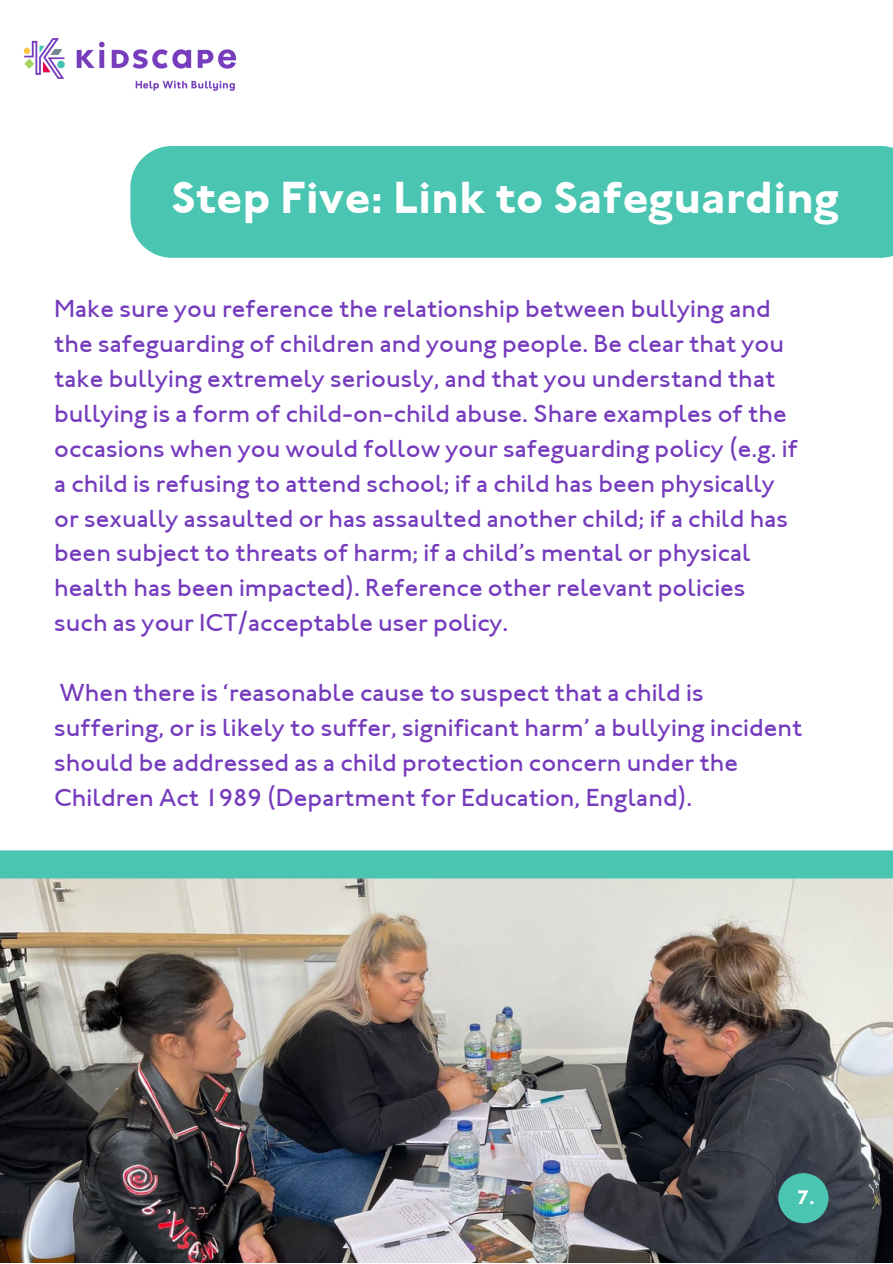
<style>
.page{position:relative;width:893px;height:1264px;background:#fff}
.page>*{position:absolute;margin:0;border:0;box-sizing:border-box;transform-origin:0 0}
.t1{font:46.5px "Johnston ITCTT Bold";color:#fff}
.t2{font:25.5px/34.8px "Johnston Md ITCTT";color:#753bbd}
.t3{font:20.25px "Johnston ITCTT Bold";color:#fff}
</style>
<div class="page">
<img style="left:0;top:878px;width:892px;height:384px">
<div style="left:778px;top:1173px;width:50px;height:50px;background:#49c5b1;border-radius:50%"></div>
<img style="left:23px;top:38px;width:214px;height:53px">
<div style="left:0;top:850px;width:892px;height:28px;background:#49c5b1"></div>
<div style="left:130px;top:146px;width:762px;height:112px;background:#49c5b1"></div>
<p class="t1" style="left:171px;top:170px;width:669px">Step Five: Link to Safeguarding</p>
<p class="t2" style="left:54px;top:291px;width:745px">Make sure you reference the relationship between bullying and the safeguarding of children and young people. Be clear that you take bullying extremely seriously, and that you understand that bullying is a form of child-on-child abuse. Share examples of the occasions when you would follow your safeguarding policy (e.g. if a child is refusing to attend school; if a child has been physically or sexually assaulted or has assaulted another child; if a child has been subject to threats of harm; if a child’s mental or physical health has been impacted). Reference other relevant policies such as your ICT/acceptable user policy.</p>
<p class="t2" style="left:54px;top:675px;width:749px">When there is ‘reasonable cause to suspect that a child is suffering, or is likely to suffer, significant harm’ a bullying incident should be addressed as a child protection concern under the Children Act 1989 (Department for Education, England).</p>
<p class="t3" style="left:797px;top:1185px;width:19px">7.</p>
</div>
